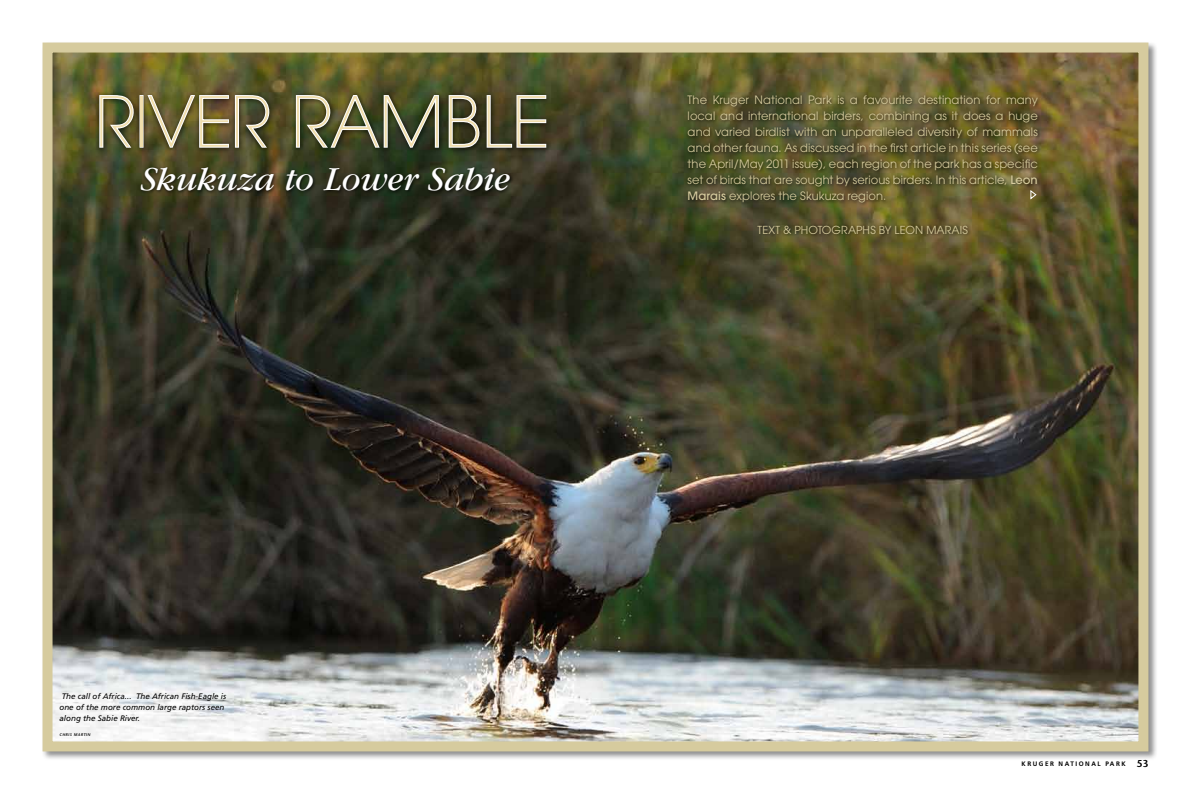
<style>
.page{position:relative;width:1191px;height:794px;background:#fff}
.page>*{position:absolute;margin:0;border:0;box-sizing:border-box;transform-origin:0 0}
.t1{font:200 68.4px "Avant Garde";letter-spacing:.015em;color:#f0dead}
.t2{font:italic 35px "Garamond";letter-spacing:-.005em;color:#fff}
.t3{font:11.5px/16px "Avant Garde";letter-spacing:.005em;color:#d6cb9e;text-align:justify}
.t4{font:11px "Avant Garde";letter-spacing:.01em;color:#d6cb9e}
.t5{font:italic 8px/11px "Frutiger";color:#000}
.t6{font:700 6.5px "Frutiger";letter-spacing:.24em;color:#000}
.t7{font:italic 600 4px "Stone Sans";letter-spacing:.1em;color:#000}
.s1{font-weight:500}
.s2{font-family:"Stone Sans";font-weight:600;font-size:10px}
</style>
<div class="page">
<div style="left:41px;top:41px;width:1116px;height:720px;background:#000;opacity:.45"></div>
<img style="left:54px;top:54px;width:1083px;height:686px">
<div style="left:43px;top:43px;width:1105px;height:708px;border:10px solid #d6cb9e"></div>
<div style="left:95px;top:90px;width:457px;height:64px;background:#000;opacity:.75"></div>
<svg style="left:98px;top:94px;width:35px;height:55px"></svg>
<div style="left:139px;top:95px;width:4px;height:53px;border:2px solid #fff"></div>
<svg style="left:146px;top:93px;width:123px;height:56px"></svg>
<svg style="left:295px;top:93px;width:145px;height:56px"></svg>
<svg style="left:448px;top:94px;width:99px;height:55px"></svg>
<div style="left:139px;top:166px;width:375px;height:29px;background:#000;opacity:.75"></div>
<div style="left:686px;top:93px;width:355px;height:113px;background:#000;opacity:.75"></div>
<div style="left:756px;top:223px;width:215px;height:14px;background:#000;opacity:.75"></div>
<svg style="left:1030px;top:191px;width:6px;height:8px"></svg>
<h1 class="t1" style="left:96px;top:82px;width:455px">RIVER RAMBLE</h1>
<h2 class="t2" style="left:141px;top:161px;width:371px">Skukuza to Lower Sabie</h2>
<p class="t3" style="left:687px;top:92px;width:352px">The Kruger National Park is a favourite destination for many local and international birders, combining as it does a huge and varied birdlist with an unparalleled diversity of mammals and other fauna. As discussed in the first article in this series (see the April/May 2011 issue), each region of the park has a specific set of birds that are sought by serious birders. In this article, <span class="s1">Leon Marais</span> explores the Skukuza region.</p>
<p class="t4" style="left:757px;top:223px;width:201px">text &amp; photographs by leon marais</p>
<p class="t5" style="left:60px;top:690px;width:168px">The call of Africa... The African Fish-Eagle is one of the more common large raptors seen along the Sabie River.</p>
<p class="t7" style="left:60px;top:732px;width:32px">CHRIS MARTIN</p>
<p class="t6" style="left:1021px;top:760px;width:128px">KRUGER NATIONAL PARK <span class="s2">53</span></p>
</div>
